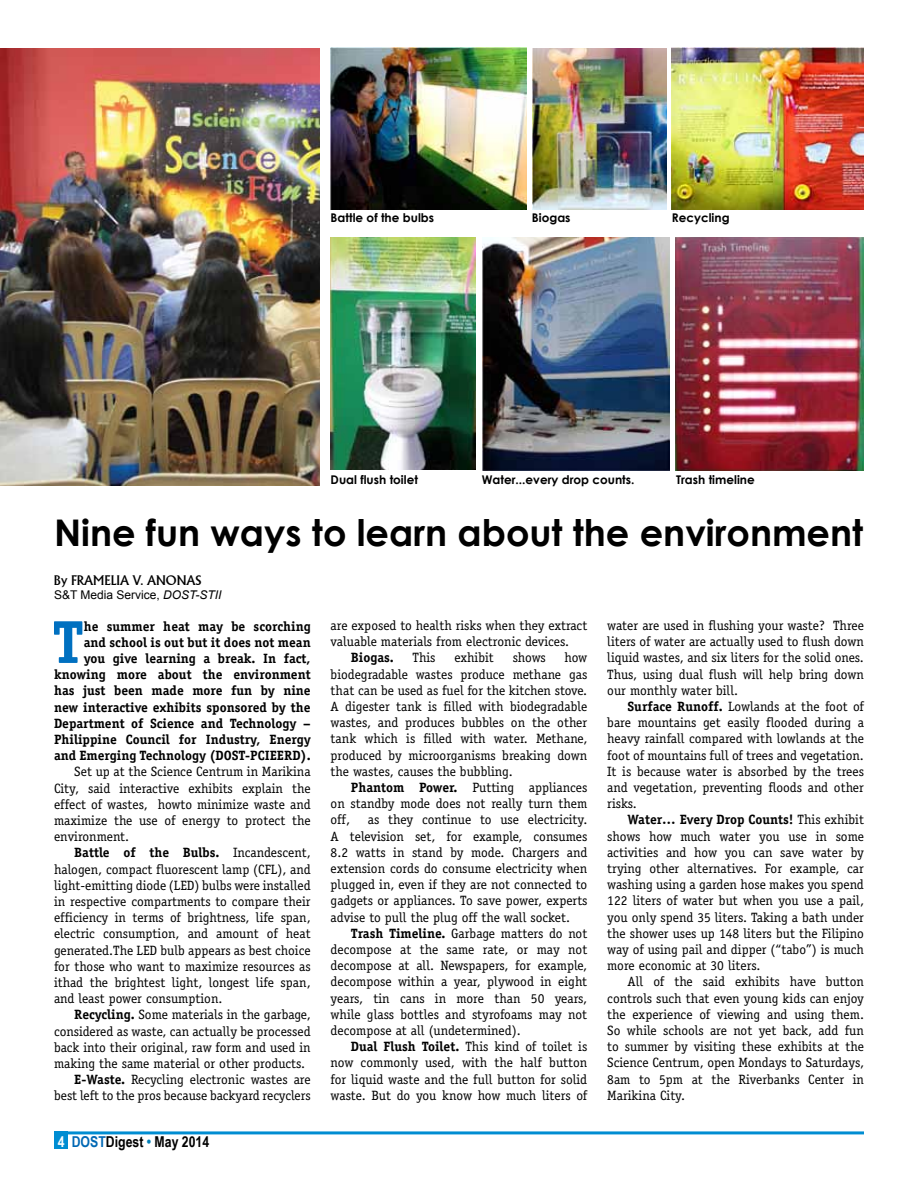
<style>
.page{position:relative;width:918px;height:1188px;background:#fff}
.page>*{position:absolute;margin:0;border:0;box-sizing:border-box;transform-origin:0 0}
.t1{font:700 60.75px "Officina Serif";color:#0070c0}
.t2{font:700 36.75px "Century Gothic";color:#000}
.t3{font:700 15px "Arial Narrow";color:#000}
.t4{font:13.5px/16.2px "Officina Serif";color:#000;text-align:justify}
.t5{font:700 13.5px/16.2px "Officina Serif";color:#000;text-align:right}
.t6{font:13.5px "Alberta";color:#000}
.t7{font:700 12px "Century Gothic";color:#000}
.t8{font:12px "Arial";color:#000}
.s1{font-style:italic}
.s2{font-weight:700}
.s3{color:#fff}
.s4{color:#0068b4}
.s5{color:#007fb8}
</style>
<div class="page">
<hr style="left:54px;top:1131px;width:810px;height:3px;background:#008dd2">
<div style="left:54px;top:1132px;width:13px;height:17px;background:#008dd2"></div>
<img style="left:0;top:49px;width:320px;height:437px">
<img style="left:330px;top:48px;width:196px;height:161px">
<img style="left:672px;top:47px;width:191px;height:162px">
<img style="left:482px;top:237px;width:187px;height:233px">
<img style="left:675px;top:238px;width:188px;height:232px">
<img style="left:532px;top:48px;width:134px;height:161px">
<img style="left:330px;top:237px;width:145px;height:233px">
<p class="t7" style="left:331px;top:208px;width:105px">Battle of the bulbs</p>
<p class="t7" style="left:532px;top:208px;width:40px">Biogas</p>
<p class="t7" style="left:672px;top:208px;width:59px">Recycling</p>
<p class="t7" style="left:331px;top:471px;width:89px">Dual flush toilet</p>
<p class="t7" style="left:482px;top:471px;width:154px">Water...every drop counts.</p>
<p class="t7" style="left:676px;top:471px;width:80px">Trash timeline</p>
<h2 class="t2" style="left:54px;top:505px;width:811px">Nine fun ways to learn about the environment</h2>
<p class="t6" style="left:54px;top:572px;width:149px">BY FRAMELIA V. ANONAS</p>
<p class="t8" style="left:54px;top:587px;width:169px">S&amp;T Media Service, <span class="s1">DOST-STII</span></p>
<p class="t5" style="left:54px;top:618px;width:258px">he summer heat may be scorching<br>and school is out but it does not mean<br>you give learning a break. In fact, knowing more about the environment has just been made more fun by nine new interactive exhibits sponsored by the Department of Science and Technology – Philippine Council for Industry, Energy and Emerging Technology (DOST-PCIEERD).</p>
<p class="t4" style="left:54px;top:764px;width:258px;text-indent:20px">Set up at the Science Centrum in Marikina City, said interactive exhibits explain the effect of wastes, howto minimize waste and maximize the use of energy to protect the environment.</p>
<p class="t4" style="left:54px;top:845px;width:258px;text-indent:20px"><span class="s2">Battle of the Bulbs.</span> Incandescent, halogen, compact fluorescent lamp (CFL), and light-emitting diode (LED) bulbs were installed in respective compartments to compare their efficiency in terms of brightness, life span, electric consumption, and amount of heat generated.The LED bulb appears as best choice for those who want to maximize resources as ithad the brightest light, longest life span, and least power consumption.</p>
<p class="t4" style="left:74px;top:1007px;width:238px"><span class="s2">Recycling.</span> Some materials in the garbage,</p>
<p class="t4" style="left:54px;top:1023px;width:258px">considered as waste, can actually be processed</p>
<p class="t4" style="left:54px;top:1039px;width:258px">back into their original, raw form and used in</p>
<p class="t4" style="left:54px;top:1055px;width:253px">making the same material or other products.</p>
<p class="t4" style="left:74px;top:1072px;width:238px"><span class="s2">E-Waste.</span> Recycling electronic wastes are</p>
<p class="t4" style="left:54px;top:1088px;width:258px">best left to the pros because backyard recyclers</p>
<h1 class="t1" style="left:52px;top:604px;width:33px">T</h1>
<p class="t3" style="left:58px;top:1130px;width:153px"><span class="s3">4</span> <span class="s4">DOST</span>Digest <span class="s5">•</span> May 2014</p>
<p class="t4" style="left:331px;top:617px;width:258px">are exposed to health risks when they extract valuable materials from electronic devices.</p>
<p class="t5" style="left:351px;top:650px;width:44px">Biogas.</p>
<p class="t4" style="left:413px;top:650px;width:25px">This</p>
<p class="t4" style="left:454px;top:650px;width:41px">exhibit</p>
<p class="t4" style="left:513px;top:650px;width:35px">shows</p>
<p class="t4" style="left:331px;top:650px;width:258px;text-indent:234px">how biodegradable wastes produce methane gas that can be used as fuel for the kitchen stove.<br>A digester tank is filled with biodegradable wastes, and produces bubbles on the other tank which is filled with water. Methane, produced by microorganisms breaking down the wastes, causes the bubbling.</p>
<p class="t4" style="left:331px;top:779px;width:258px;text-indent:20px"><span class="s2">Phantom Power.</span> Putting appliances on standby mode does not really turn them off,</p>
<p class="t4" style="left:331px;top:812px;width:258px;text-indent:37px">as they continue to use electricity.<br>A television set, for example, consumes 8.2 watts in stand by mode. Chargers and extension cords do consume electricity when plugged in, even if they are not connected to gadgets or appliances. To save power, experts advise to pull the plug off the wall socket.</p>
<p class="t4" style="left:331px;top:925px;width:258px;text-indent:20px"><span class="s2">Trash Timeline.</span> Garbage matters do not decompose at the same rate, or may not decompose at all. Newspapers, for example, decompose within a year, plywood in eight years, tin cans in more than 50 years, while glass bottles and styrofoams may not decompose at all (undetermined).</p>
<p class="t4" style="left:331px;top:1039px;width:258px;text-indent:20px"><span class="s2">Dual Flush Toilet.</span> This kind of toilet is now commonly used, with the half button for liquid waste and the full button for solid waste. But do you know how much liters of</p>
<p class="t4" style="left:607px;top:617px;width:258px">water are used in flushing your waste? Three liters of water are actually used to flush down liquid wastes, and six liters for the solid ones.<br>Thus, using dual flush will help bring down our monthly water bill.</p>
<p class="t4" style="left:607px;top:698px;width:258px;text-indent:20px"><span class="s2">Surface Runoff.</span> Lowlands at the foot of bare mountains get easily flooded during a heavy rainfall compared with lowlands at the foot of mountains full of trees and vegetation.<br>It is because water is absorbed by the trees and vegetation, preventing floods and other risks.</p>
<p class="t4" style="left:607px;top:812px;width:258px;text-indent:20px"><span class="s2">Water… Every Drop Counts!</span> This exhibit shows how much water you use in some activities and how you can save water by trying other alternatives. For example, car washing using a garden hose makes you spend 122 liters of water but when you use a pail, you only spend 35 liters. Taking a bath under the shower uses up 148 liters but the Filipino way of using pail and dipper (“tabo”) is much more economic at 30 liters.</p>
<p class="t4" style="left:607px;top:974px;width:258px;text-indent:20px">All of the said exhibits have button controls such that even young kids can enjoy the experience of viewing and using them.<br>So while schools are not yet back, add fun to summer by visiting these exhibits at the Science Centrum, open Mondays to Saturdays, 8am to 5pm at the Riverbanks Center in Marikina City.</p>
</div>
